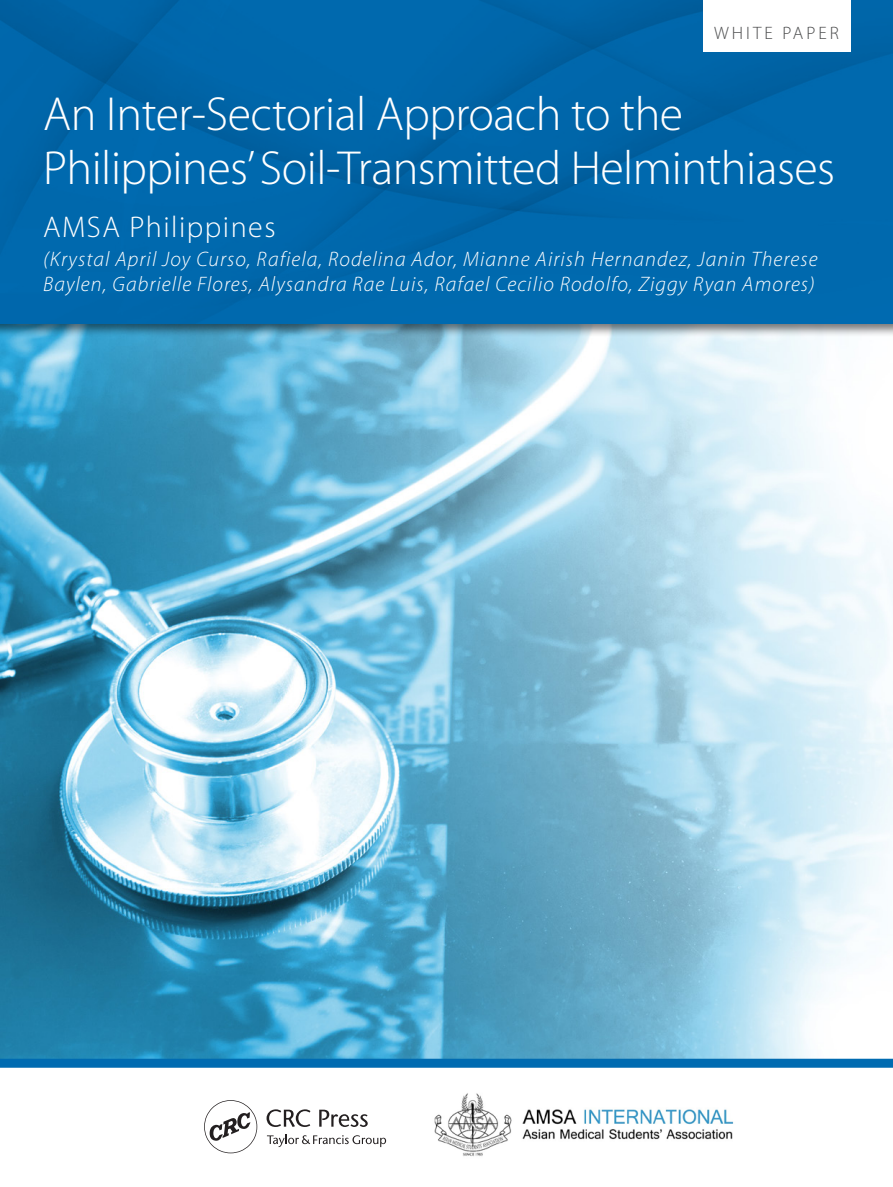
<style>
.page{position:relative;width:893px;height:1187px;background:#fff}
.page>*{position:absolute;margin:0;border:0;box-sizing:border-box;transform-origin:0 0}
.t1{font:300 48px/54px "Myriad Pro";letter-spacing:-.01em;color:#fff}
.t2{font:300 30px "Myriad Pro";letter-spacing:.05em;color:#fff}
.t3{font:italic 300 21px/25.2px "Myriad Pro";letter-spacing:.05em;color:#fff}
.t4{font:300 18px "Myriad Pro";letter-spacing:.17em;color:#4b4c4d}
</style>
<div class="page">
<img style="left:0;top:337px;width:893px;height:721px">
<div style="left:0;top:1058px;width:893px;height:9px;background:#006bb1"></div>
<div style="left:0;top:0;width:893px;height:337px;background:#231f20;opacity:.6"></div>
<div style="left:0;top:0;width:893px;height:323px;background:#006bb1"></div>
<div style="left:703px;top:0;width:147px;height:51px;background:#fff"></div>
<svg style="left:204px;top:1100px;width:53px;height:53px"></svg>
<svg style="left:267px;top:1134px;width:119px;height:12px"></svg>
<svg style="left:267px;top:1109px;width:43px;height:17px"></svg>
<svg style="left:319px;top:1109px;width:49px;height:17px"></svg>
<img style="left:434px;top:1093px;width:300px;height:63px">
<p class="t4" style="left:714px;top:23px;width:126px">WHITE PAPER</p>
<h1 class="t1" style="left:43px;top:87px;width:793px">An Inter-Sectorial Approach to the<br>Philippines’ Soil-Transmitted Helminthiases</h1>
<h2 class="t2" style="left:43px;top:210px;width:234px">AMSA Philippines</h2>
<p class="t3" style="left:43px;top:247px;width:776px">(Krystal April Joy Curso, Rafiela, Rodelina Ador, Mianne Airish Hernandez, Janin Therese<br>Baylen, Gabrielle Flores, Alysandra Rae Luis, Rafael Cecilio Rodolfo, Ziggy Ryan Amores)</p>
</div>
